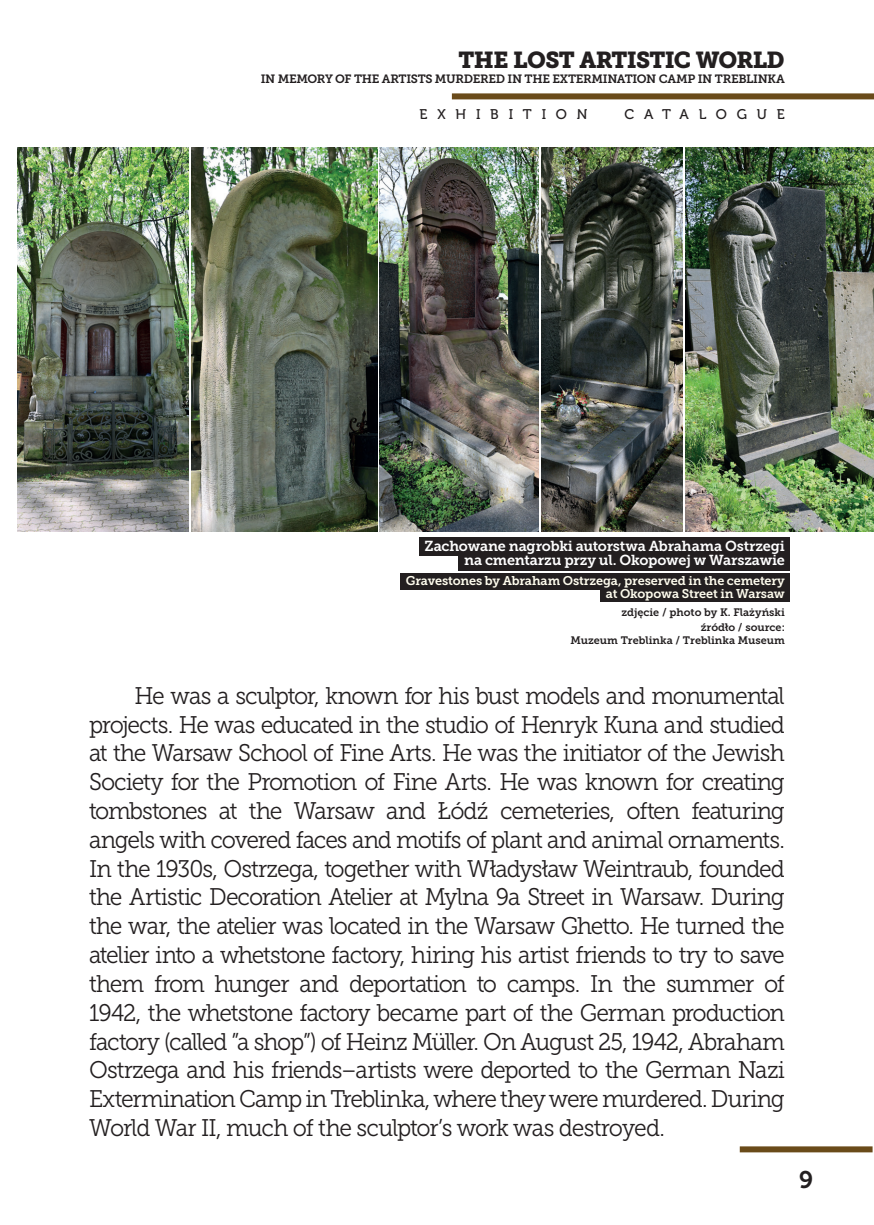
<style>
.page{position:relative;width:874px;height:1225px;background:#fff}
.page>*{position:absolute;margin:0;border:0;box-sizing:border-box;transform-origin:0 0}
.t1{font:24px/28.8px "Museo Slab 300";letter-spacing:-.045em;color:#231f20;text-align:justify;scale:.95 1}
.t2{font:24px "Museo 700";color:#231f20}
.t3{font:23px "Museo Slab 900";letter-spacing:-.03em;color:#231f20}
.t4{font:14.4px/14.4px "Museo Slab 700";letter-spacing:-.015em;color:#fff;text-align:right}
.t5{font:14px "Museo 500";letter-spacing:.7em;color:#231f20}
.t6{font:12.6px/12.6px "Museo Slab 700";letter-spacing:-.01em;color:#fffdee;text-align:right}
.t7{font:12px "Museo Slab 700";letter-spacing:-.025em;color:#231f20}
.t8{font:10.8px/15px "Museo Slab 700";color:#231f20;text-align:right}
</style>
<div class="page">
<div style="left:451px;top:93px;width:422px;height:6px;background:#6a4b1a"></div>
<div style="left:739px;top:1146px;width:133px;height:6px;background:#6a4b1a"></div>
<img style="left:17px;top:147px;width:171px;height:384px">
<img style="left:191px;top:147px;width:186px;height:384px">
<img style="left:379px;top:147px;width:159px;height:384px">
<img style="left:685px;top:147px;width:188px;height:384px">
<img style="left:541px;top:147px;width:141px;height:384px">
<div style="left:419px;top:538px;width:370px;height:18px;background:#231f20"></div>
<div style="left:458px;top:552px;width:331px;height:18px;background:#231f20"></div>
<div style="left:400px;top:573px;width:389px;height:16px;background:#231f20"></div>
<div style="left:600px;top:585px;width:189px;height:17px;background:#231f20"></div>
<p class="t3" style="left:458px;top:47px;width:327px">THE LOST ARTISTIC WORLD</p>
<p class="t7" style="left:261px;top:72px;width:525px">IN MEMORY OF THE ARTISTS MURDERED IN THE EXTERMINATION CAMP IN TREBLINKA</p>
<p class="t5" style="left:419px;top:107px;width:169px">EXHIBITION</p>
<p class="t5" style="left:624px;top:107px;width:162px">CATALOGUE</p>
<p class="t4" style="left:424px;top:539px;width:361px">Zachowane nagrobki autorstwa Abrahama Ostrzegi na cmentarzu przy ul. Okopowej w Warszawie</p>
<p class="t6" style="left:405px;top:574px;width:380px">Gravestones by Abraham Ostrzega, preserved in the cemetery at Okopowa Street in Warsaw</p>
<p class="t8" style="left:621px;top:604px;width:165px">zdjęcie / photo by K. Flażyński źródło / source:</p>
<p class="t8" style="left:570px;top:632px;width:216px">Muzeum Treblinka / Treblinka Museum</p>
<p class="t1" style="left:89px;top:681px;width:733px;text-indent:45px">He was a sculptor, known for his bust models and monumental projects. He was educated in the studio of Henryk Kuna and studied at the Warsaw School of Fine Arts. He was the initiator of the Jewish Society for the Promotion of Fine Arts. He was known for creating tombstones at the Warsaw and Łódź cemeteries, often featuring angels with covered faces and motifs of plant and animal ornaments.<br>In the 1930s, Ostrzega, together with Władysław Weintraub, founded the Artistic Decoration Atelier at Mylna 9a Street in Warsaw. During the war, the atelier was located in the Warsaw Ghetto. He turned the atelier into a whetstone factory, hiring his artist friends to try to save them from hunger and deportation to camps. In the summer of 1942, the whetstone factory became part of the German production factory (called ”a shop”) of Heinz Müller. On August 25, 1942, Abraham Ostrzega and his friends–artists were deported to the German Nazi Extermination Camp in Treblinka, where they were murdered. During World War II, much of the sculptor’s work was destroyed.</p>
<p class="t2" style="left:798px;top:1166px;width:15px">9</p>
</div>
